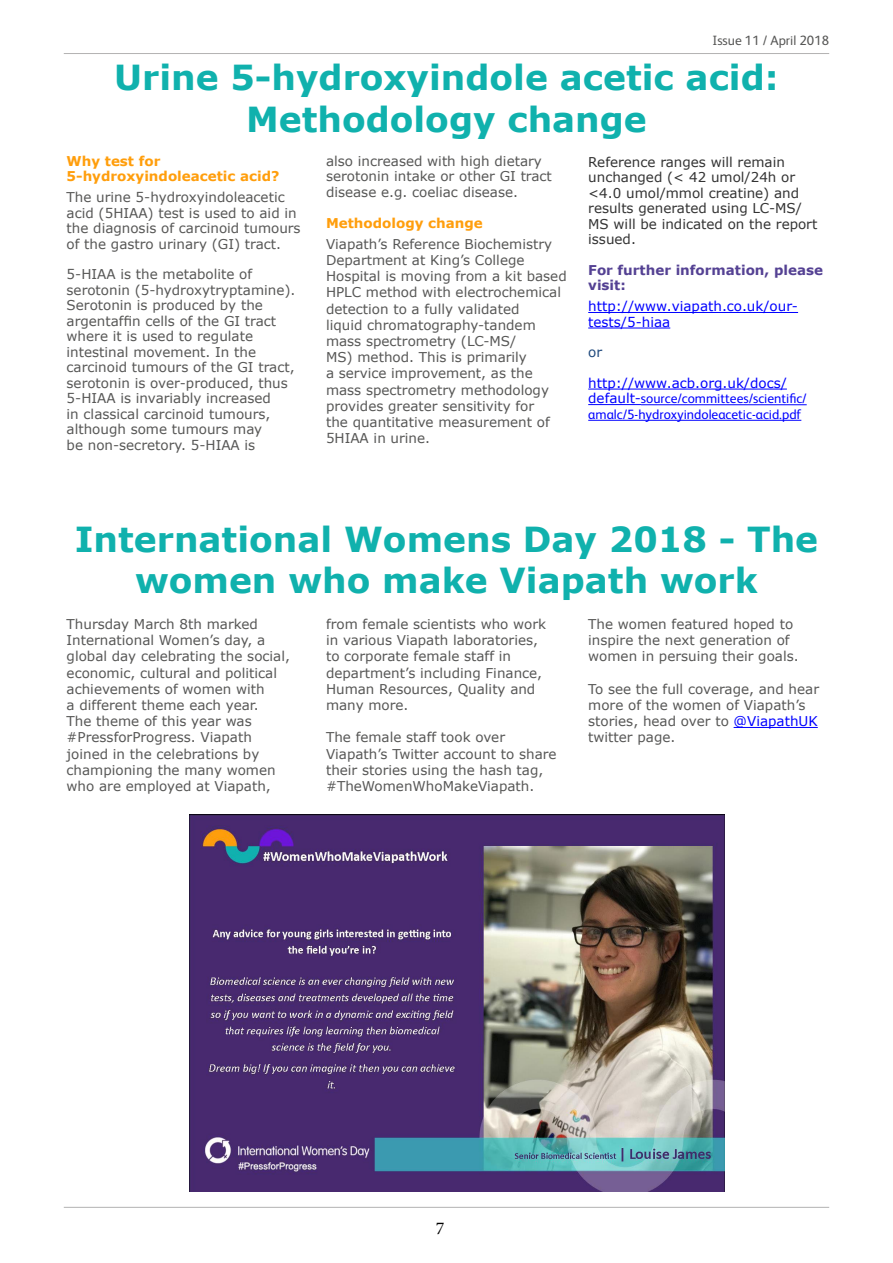
<style>
.page{position:relative;width:893px;height:1263px;background:#fff}
.page>*{position:absolute;margin:0;border:0;box-sizing:border-box;transform-origin:0 0}
.t1{font:700 34.5px/41.4px "Verdana";color:#10b1ad;text-align:center}
.t2{font:18px "Minion Pro";color:#000}
.t3{font:13.5px/16.2px "Verdana";color:#575756}
.t4{font:13.5px/15.6px "Verdana";color:#333}
.t5{font:13.5px/15.6px "FS Albert";color:#00f}
.t6{font:13.5px/15.5px "Verdana";color:#00f}
.t7{font:700 13.5px/15.5px "Verdana";color:#ff9e0c}
.t8{font:700 13.5px/15.5px "Verdana";color:#544193}
.t9{font:13.5px "FS Albert";color:#575756}
.t10{font:13.5px "Verdana";color:#1f497d}
.s1{font-family:"Verdana"}
.s2{color:#00f}
</style>
<div class="page">
<hr style="left:588px;top:312px;width:210px;height:1px;background:#00f">
<hr style="left:588px;top:328px;width:82px;height:1px;background:#00f">
<hr style="left:588px;top:389px;width:199px;height:1px;background:#00f">
<hr style="left:588px;top:404px;width:53px;height:1px;background:#00f">
<hr style="left:641px;top:404px;width:166px;height:1px;background:#00f">
<hr style="left:588px;top:420px;width:213px;height:1px;background:#00f">
<hr style="left:734px;top:727px;width:84px;height:1px;background:#00f">
<img style="left:189px;top:814px;width:536px;height:377px">
<hr style="left:64px;top:53px;width:765px;height:1px;background:#b3b2b2">
<hr style="left:64px;top:1207px;width:765px;height:1px;background:#b3b2b2">
<p class="t9" style="left:712px;top:33px;width:118px">Issue 11 / April 2018</p>
<h1 class="t1" style="left:114px;top:56px;width:666px">Urine 5-hydroxyindole acetic acid:<br>Methodology change</h1>
<p class="t7" style="left:67px;top:153px;width:214px">Why test for<br>5-hydroxyindoleacetic acid?</p>
<p class="t3" style="left:67px;top:189px;width:236px;line-height:15.5px">The urine 5-hydroxyindoleacetic acid (5HIAA) test is used to aid in the diagnosis of carcinoid tumours of the gastro urinary (GI) tract.</p>
<p class="t3" style="left:67px;top:266px;width:230px;line-height:15.5px">5-HIAA is the metabolite of serotonin (5-hydroxytryptamine).<br>Serotonin is produced by the argentaffin cells of the GI tract where it is used to regulate intestinal movement. In the carcinoid tumours of the GI tract, serotonin is over-produced, thus<br>5-HIAA is invariably increased<br>in classical carcinoid tumours, although some tumours may<br>be non-secretory. 5-HIAA is</p>
<p class="t3" style="left:326px;top:153px;width:227px;line-height:15.6px">also increased with high dietary serotonin intake or other GI tract disease e.g. coeliac disease.</p>
<p class="t7" style="left:326px;top:215px;width:158px">Methodology change</p>
<p class="t3" style="left:326px;top:236px;width:242px">Viapath’s Reference Biochemistry<br>Department at King’s College<br>Hospital is moving from a kit based<br>HPLC method with electrochemical detection to a fully validated<br>liquid chromatography-tandem mass spectrometry (LC-MS/<br>MS) method. This is primarily<br>a service improvement, as the mass spectrometry methodology provides greater sensitivity for<br>the quantitative measurement of<br>5HIAA in urine.</p>
<p class="t4" style="left:588px;top:154px;width:231px">Reference ranges will remain unchanged (&lt; 42 umol/24h or &lt;4.0 umol/mmol creatine) and results generated using LC-MS/<br>MS will be indicated on the report issued.</p>
<p class="t8" style="left:588px;top:262px;width:236px">For further information, please visit:</p>
<p class="t6" style="left:588px;top:298px;width:211px">http://www.viapath.co.uk/our&shy;tests/5-hiaa</p>
<p class="t10" style="left:588px;top:343px;width:15px">or</p>
<p class="t6" style="left:588px;top:375px;width:200px">http://www.acb.org.uk/docs/</p>
<p class="t5" style="left:588px;top:391px;width:220px"><span class="s1">default-</span>source/committees/scientific/ amalc/5-hydroxyindoleacetic-acid.pdf</p>
<h1 class="t1" style="left:75px;top:518px;width:745px">International Womens Day 2018 - The women who make Viapath work</h1>
<p class="t3" style="left:67px;top:616px;width:225px">Thursday March 8th marked<br>International Women’s day, a global day celebrating the social, economic, cultural and political achievements of women with<br>a different theme each year.<br>The theme of this year was #PressforProgress. Viapath joined in the celebrations by championing the many women who are employed at Viapath,</p>
<p class="t3" style="left:326px;top:616px;width:222px">from female scientists who work in various Viapath laboratories, to corporate female staff in department’s including Finance,<br>Human Resources, Quality and many more.</p>
<p class="t3" style="left:588px;top:616px;width:212px">The women featured hoped to inspire the next generation of women in persuing their goals.</p>
<p class="t3" style="left:588px;top:681px;width:232px">To see the full coverage, and hear more of the women of Viapath’s stories, head over to <span class="s2">@ViapathUK </span>twitter page.</p>
<p class="t3" style="left:326px;top:729px;width:232px">The female staff took over<br>Viapath’s Twitter account to share their stories using the hash tag, #TheWomenWhoMakeViapath.</p>
<h2 class="t2" style="left:436px;top:1216px;width:10px">7</h2>
</div>
